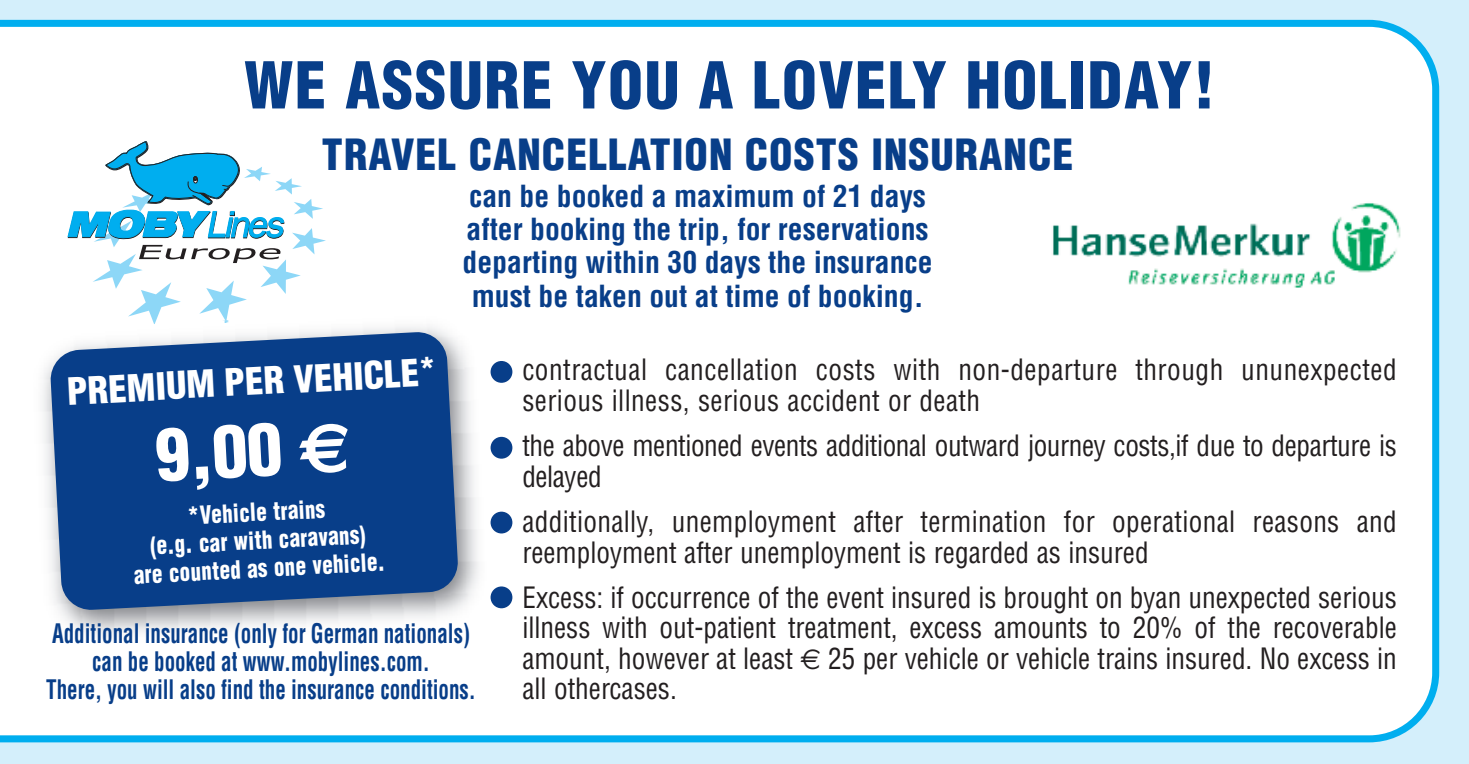
<style>
.page{position:relative;width:1469px;height:764px;background:#fff}
.page>*{position:absolute;margin:0;border:0;box-sizing:border-box;transform-origin:0 0}
.t1{font:900 condensed 70px "Helvetica";color:#fff}
.t2{font:900 condensed 63px "Helvetica";letter-spacing:.025em;color:#083e89}
.t3{font:900 condensed 42px "Helvetica";letter-spacing:.025em;color:#083e89}
.t4{font:900 condensed 36.75px "Helvetica";color:#fff}
.t5{font:700 condensed 29.75px/33.2px "Helvetica";color:#083e89;text-align:center}
.t6{font:condensed 28.7px/30.1px "Helvetica";color:#231f20;scale:.95 1}
.t7{font:condensed 28.7px/30.1px "Helvetica";letter-spacing:.02em;color:#231f20;scale:.95 1}
.t8{font:700 condensed 26.25px/28px "Helvetica";color:#083e89;text-align:center;scale:.8 1}
.t9{font:900 condensed 24.5px/28px "Helvetica";color:#fff;text-align:center;scale:.95 1}
.s1{font-size:32.9px}
.s2{font-family:"Euro Sans";font-weight:700;font-stretch:normal}
.s3{font-family:"Euro Sans";font-stretch:normal}
</style>
<div class="page">
<div style="left:0;top:0;width:1468px;height:764px;background:#d4effb"></div>
<div style="left:0;top:20px;width:1439px;height:722px;background:#fff"></div>
<svg style="left:68px;top:142px;width:258px;height:165px;background:#c0e5f3"></svg>
<img style="left:1050px;top:201px;width:350px;height:89px">
<img style="left:26px;top:307px;width:471px;height:342px">
<img style="left:175px;top:315px;width:161px;height:8px">
<svg style="left:50px;top:331px;width:408px;height:280px;background:#1d4d91"></svg>
<div style="left:490px;top:361px;width:22px;height:22px;background:#083e89;border-radius:50%"></div>
<div style="left:490px;top:437px;width:22px;height:22px;background:#083e89;border-radius:50%"></div>
<div style="left:490px;top:512px;width:22px;height:21px;background:#083e89;border-radius:50%"></div>
<div style="left:490px;top:586px;width:22px;height:22px;background:#083e89;border-radius:50%"></div>
<h2 class="t2" style="left:244px;top:50px;width:972px">WE ASSURE YOU A LOVELY HOLIDAY!</h2>
<h3 class="t3" style="left:322px;top:131px;width:753px">TRAVEL CANCELLATION COSTS INSURANCE</h3>
<p class="t5" style="left:462px;top:180px;width:471px">can be booked a maximum of 21 days after booking the trip, for reservations departing within 30 days the insurance must be taken out at time of booking.</p>
<p class="t4" style="left:66px;top:370px;width:370px;rotate:-3deg">PREMIUM PER VEHICLE<span class="s1">*</span></p>
<h1 class="t1" style="left:153px;top:416px;width:198px;rotate:-3deg">9,00 <span class="s2">€</span></h1>
<p class="t9" style="left:130px;top:505px;width:266px;rotate:-3deg">*Vehicle trains<br>(e.g. car with caravans)<br>are counted as one vehicle.</p>
<p class="t8" style="left:46px;top:620px;width:538px">Additional insurance (only for German nationals) can be booked at www.mobylines.com.<br>There, you will also find the insurance conditions.</p>
<p class="t7" style="left:522px;top:356px;width:922px">contractual cancellation costs with non-departure through ununexpected serious illness, serious accident or death</p>
<p class="t6" style="left:522px;top:431px;width:922px">the above mentioned events additional outward journey costs,if due to departure is delayed</p>
<p class="t6" style="left:522px;top:507px;width:922px">additionally, unemployment after termination for operational reasons and reemployment after unemployment is regarded as insured</p>
<p class="t6" style="left:522px;top:583px;width:922px;text-align:justify">Excess: if occurrence of the event insured is brought on byan unexpected serious illness with out-patient treatment, excess amounts to 20% of the recoverable amount, however at least <span class="s3">€</span> 25 per vehicle or vehicle trains insured. No excess in all othercases.</p>
</div>
